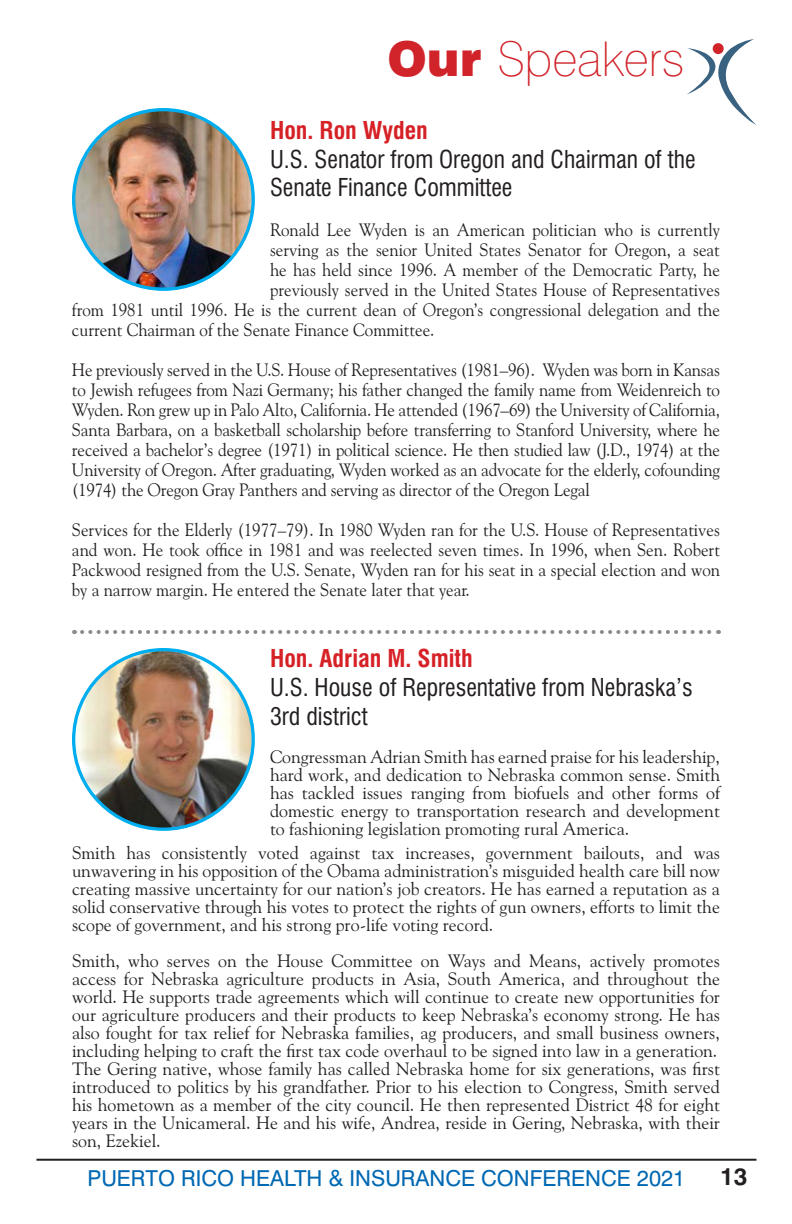
<style>
.page{position:relative;width:792px;height:1224px;background:#fff}
.page>*{position:absolute;margin:0;border:0;box-sizing:border-box;transform-origin:0 0}
.t1{font:100 48px "Swiss 721 BT";color:#d1232a}
.t2{font:condensed 24px/28.8px "Swiss 721 BT";color:#231f20}
.t3{font:700 condensed 24px "Swiss 721 BT";color:#d62126}
.t4{font:700 24px "Swiss 721 BT";color:#231f20}
.t5{font:22px "Swiss 721 BT";color:#0168b3}
.t6{font:18px/18px "Goudy Old Style BT";color:#231f20;text-align:justify}
.t7{font:18px/20px "Goudy Old Style BT";color:#231f20;text-align:justify;scale:.95 1}
.s1{font-weight:900}
</style>
<div class="page">
<svg style="left:82px;top:630px;width:637px;height:4px"></svg>
<svg style="left:687px;top:39px;width:69px;height:86px"></svg>
<div style="left:713px;top:43px;width:11px;height:11px;background:#d1232a;border-radius:50%"></div>
<hr style="left:36px;top:1159px;width:720px;height:2px;background:#231f20">
<img style="left:74px;top:650px;width:179px;height:179px;border-radius:90px">
<img style="left:74px;top:110px;width:179px;height:179px;border-radius:90px">
<p class="t1" style="left:387px;top:30px;width:299px"><span class="s1">Our</span> Speakers</p>
<p class="t3" style="left:270px;top:116px;width:159px">Hon. Ron Wyden</p>
<p class="t2" style="left:270px;top:144px;width:427px">U.S. Senator from Oregon and Chairman of the<br>Senate Finance Committee</p>
<p class="t7" style="left:270px;top:219px;width:475px">Ronald Lee Wyden is an American politician who is currently</p>
<p class="t7" style="left:270px;top:239px;width:475px">serving as the senior United States Senator for Oregon, a seat</p>
<p class="t7" style="left:270px;top:259px;width:475px">he has held since 1996. A member of the Democratic Party, he</p>
<p class="t7" style="left:270px;top:279px;width:475px">previously served in the United States House of Representatives</p>
<p class="t7" style="left:72px;top:300px;width:684px">from 1981 until 1996. He is the current dean of Oregon’s congressional delegation and the</p>
<p class="t7" style="left:72px;top:320px;width:383px">current Chairman of the Senate Finance Committee.</p>
<p class="t7" style="left:72px;top:360px;width:684px">He previously served in the U.S. House of Representatives (1981–96). Wyden was born in Kansas to Jewish refugees from Nazi Germany; his father changed the family name from Weidenreich to Wyden. Ron grew up in Palo Alto, California. He attended (1967–69) the University of California, Santa Barbara, on a basketball scholarship before transferring to Stanford University, where he received a bachelor’s degree (1971) in political science. He then studied law (J.D., 1974) at the University of Oregon. After graduating, Wyden worked as an advocate for the elderly, cofounding (1974) the Oregon Gray Panthers and serving as director of the Oregon Legal</p>
<p class="t7" style="left:72px;top:520px;width:684px">Services for the Elderly (1977–79). In 1980 Wyden ran for the U.S. House of Representatives and won. He took office in 1981 and was reelected seven times. In 1996, when Sen. Robert Packwood resigned from the U.S. Senate, Wyden ran for his seat in a special election and won by a narrow margin. He entered the Senate later that year.</p>
<p class="t3" style="left:270px;top:644px;width:204px">Hon. Adrian M. Smith</p>
<p class="t2" style="left:270px;top:673px;width:424px">U.S. House of Representative from Nebraska’s<br>3rd district</p>
<p class="t6" style="left:270px;top:747px;width:452px">Congressman Adrian Smith has earned praise for his leadership, hard work, and dedication to Nebraska common sense. Smith has tackled issues ranging from biofuels and other forms of domestic energy to transportation research and development to fashioning legislation promoting rural America.</p>
<p class="t6" style="left:72px;top:843px;width:650px">Smith has consistently voted against tax increases, government bailouts, and was unwavering in his opposition of the Obama administration’s misguided health care bill now creating massive uncertainty for our nation’s job creators. He has earned a reputation as a solid conservative through his votes to protect the rights of gun owners, efforts to limit the scope of government, and his strong pro-life voting record.</p>
<p class="t6" style="left:72px;top:951px;width:650px">Smith, who serves on the House Committee on Ways and Means, actively promotes access for Nebraska agriculture products in Asia, South America, and throughout the world. He supports trade agreements which will continue to create new opportunities for our agriculture producers and their products to keep Nebraska’s economy strong. He has also fought for tax relief for Nebraska families, ag producers, and small business owners, including helping to craft the first tax code overhaul to be signed into law in a generation.</p>
<p class="t6" style="left:72px;top:1059px;width:650px">The Gering native, whose family has called Nebraska home for six generations, was first introduced to politics by his grandfather. Prior to his election to Congress, Smith served his hometown as a member of the city council. He then represented District 48 for eight years in the Unicameral. He and his wife, Andrea, reside in Gering, Nebraska, with their son, Ezekiel.</p>
<p class="t5" style="left:87px;top:1164px;width:599px">PUERTO RICO HEALTH &amp; INSURANCE CONFERENCE 2021</p>
<h2 class="t4" style="left:720px;top:1162px;width:29px">13</h2>
</div>
